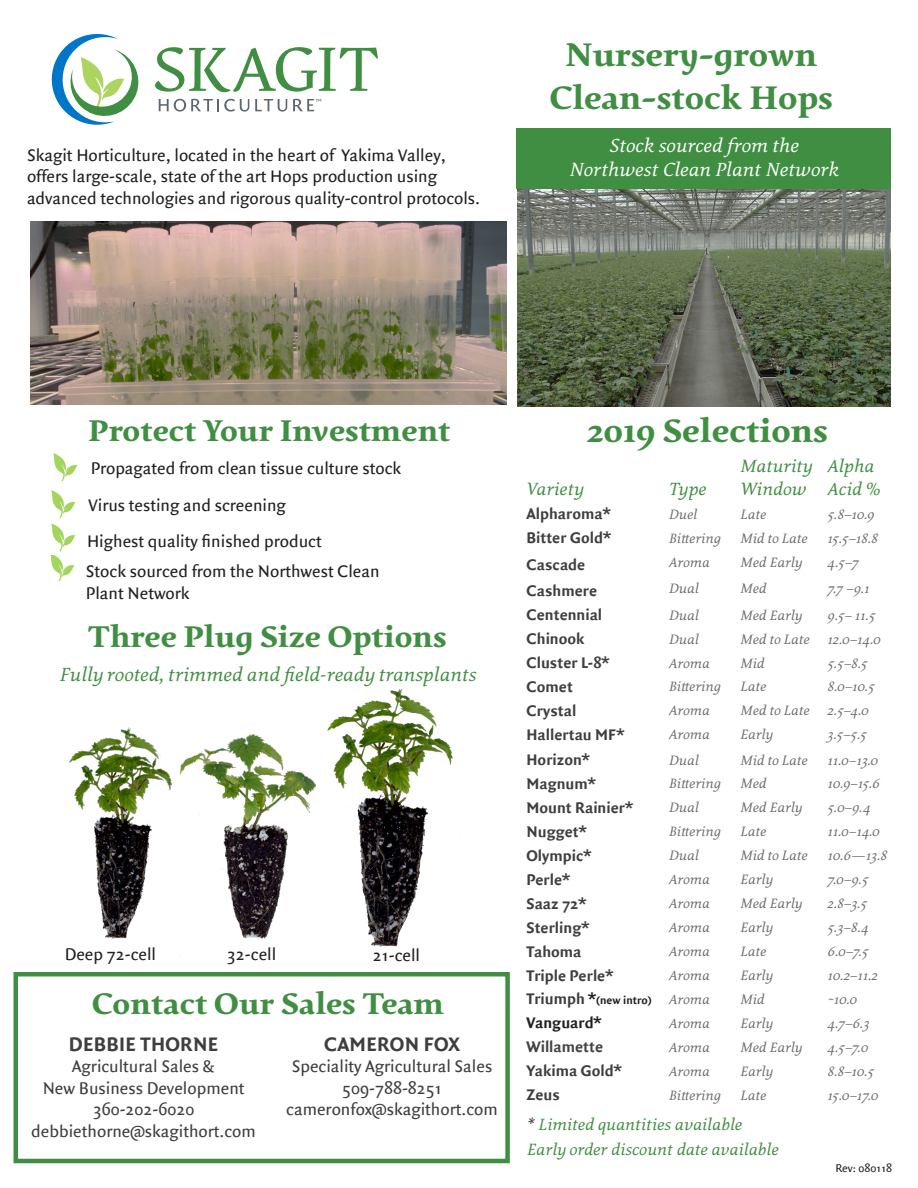
<style>
.page{position:relative;width:918px;height:1188px;background:#fff}
.page>*{position:absolute;margin:0;border:0;box-sizing:border-box;transform-origin:0 0}
.t1{font:700 36px "Pollen";color:#408e42}
.t2{font:700 33px "Pollen";color:#408e42}
.t3{font:italic 21px "Pollen";color:#fff}
.t4{font:italic 21px "Pollen";color:#408e42}
.t5{font:700 21px "Quadraat Sans";letter-spacing:.015em;color:#3e3e3f}
.t6{font:italic 19.5px "Pollen";color:#408e42}
.t7{font:18px/21.6px "Quadraat Sans";color:#231f20}
.t8{font:18px "Quadraat Sans";color:#3e3e3f}
.t9{font:italic 18px "Pollen";color:#408e42}
.t10{font:700 16.5px "Quadraat Sans";color:#3e3e3f}
.t11{font:700 16.5px "Quadraat Sans";color:#414243}
.t12{font:700 16.5px "Quadraat Sans";color:#231f20}
.t13{font:italic 15px "Pollen";color:#6c6d70}
.t14{font:700 12px "Quadraat Sans";color:#231f20}
.t15{font:12px "Quadraat Sans";color:#231f20}
.s1{font-size:16.5px;color:#3e3e3f}
.s2{font-size:16.5px}
.s3{color:#231f20}
</style>
<div class="page">
<img style="left:69px;top:727px;width:103px;height:212px">
<img style="left:179px;top:734px;width:136px;height:222px">
<img style="left:327px;top:689px;width:126px;height:258px">
<svg style="left:51px;top:34px;width:88px;height:91px"></svg>
<svg style="left:159px;top:99px;width:90px;height:13px"></svg>
<svg style="left:255px;top:99px;width:32px;height:13px"></svg>
<svg style="left:293px;top:99px;width:28px;height:12px"></svg>
<svg style="left:155px;top:47px;width:223px;height:45px"></svg>
<img style="left:518px;top:189px;width:373px;height:217px">
<div style="left:517px;top:129px;width:374px;height:60px;background:#408e42"></div>
<img style="left:30px;top:221px;width:477px;height:184px">
<img style="left:53px;top:453px;width:25px;height:28px">
<img style="left:51px;top:490px;width:25px;height:28px">
<img style="left:50px;top:525px;width:26px;height:57px">
<div style="left:14px;top:972px;width:496px;height:191px;border:4px solid #408e42"></div>
<p class="t1" style="left:565px;top:32px;width:254px">Nursery-grown</p>
<p class="t7" style="left:27px;top:144px;width:455px">Skagit Horticulture, located in the heart of Yakima Valley, offers large-scale, state of the art Hops production using advanced technologies and rigorous quality-control protocols.</p>
<p class="t1" style="left:549px;top:75px;width:285px">Clean-stock Hops</p>
<p class="t3" style="left:610px;top:133px;width:191px">Stock sourced from the</p>
<p class="t3" style="left:570px;top:157px;width:272px">Northwest Clean Plant Network</p>
<p class="t2" style="left:88px;top:409px;width:364px">Protect Your Investment</p>
<p class="t1" style="left:587px;top:407px;width:243px">2019 Selections</p>
<p class="t7" style="left:91px;top:458px;width:312px">Propagated from clean tissue culture stock</p>
<p class="t7" style="left:89px;top:495px;width:199px">Virus testing and screening</p>
<p class="t7" style="left:87px;top:531px;width:236px">Highest quality finished product</p>
<p class="t7" style="left:86px;top:561px;width:295px">Stock sourced from the Northwest Clean<br>Plant Network</p>
<p class="t6" style="left:828px;top:455px;width:48px">Alpha</p>
<p class="t6" style="left:828px;top:478px;width:55px">Acid %</p>
<p class="t6" style="left:740px;top:455px;width:74px">Maturity</p>
<p class="t6" style="left:740px;top:478px;width:68px">Window</p>
<p class="t6" style="left:527px;top:478px;width:59px">Variety</p>
<p class="t6" style="left:669px;top:478px;width:39px">Type</p>
<p class="t10" style="left:527px;top:505px;width:86px">Alpharoma*</p>
<p class="t13" style="left:669px;top:505px;width:30px">Duel</p>
<p class="t13" style="left:740px;top:505px;width:28px">Late</p>
<p class="t13" style="left:828px;top:505px;width:48px">5.8–10.9</p>
<p class="t10" style="left:527px;top:529px;width:86px">Bitter Gold*</p>
<p class="t13" style="left:669px;top:529px;width:54px">Bittering</p>
<p class="t13" style="left:740px;top:529px;width:69px">Mid to Late</p>
<p class="t13" style="left:828px;top:529px;width:52px">15.5–18.8</p>
<p class="t10" style="left:527px;top:555px;width:60px">Cascade</p>
<p class="t13" style="left:669px;top:553px;width:42px">Aroma</p>
<p class="t13" style="left:740px;top:553px;width:64px">Med Early</p>
<p class="t13" style="left:828px;top:553px;width:33px">4.5–7</p>
<p class="t10" style="left:527px;top:582px;width:72px">Cashmere</p>
<p class="t13" style="left:669px;top:580px;width:32px">Dual</p>
<p class="t13" style="left:740px;top:580px;width:28px">Med</p>
<p class="t13" style="left:828px;top:580px;width:43px">7.7 –9.1</p>
<p class="t10" style="left:527px;top:606px;width:77px">Centennial</p>
<p class="t13" style="left:669px;top:606px;width:32px">Dual</p>
<p class="t13" style="left:740px;top:606px;width:64px">Med Early</p>
<p class="t13" style="left:828px;top:606px;width:49px">9.5– 11.5</p>
<p class="t10" style="left:527px;top:630px;width:60px">Chinook</p>
<p class="t13" style="left:669px;top:630px;width:32px">Dual</p>
<p class="t13" style="left:740px;top:630px;width:71px">Med to Late</p>
<p class="t13" style="left:828px;top:630px;width:55px">12.0–14.0</p>
<p class="t10" style="left:527px;top:654px;width:84px">Cluster L-8*</p>
<p class="t13" style="left:669px;top:654px;width:42px">Aroma</p>
<p class="t13" style="left:740px;top:654px;width:26px">Mid</p>
<p class="t13" style="left:828px;top:654px;width:41px">5.5–8.5</p>
<p class="t10" style="left:527px;top:677px;width:48px">Comet</p>
<p class="t13" style="left:669px;top:678px;width:54px">Bittering</p>
<p class="t13" style="left:740px;top:678px;width:28px">Late</p>
<p class="t13" style="left:828px;top:678px;width:48px">8.0–10.5</p>
<p class="t10" style="left:527px;top:701px;width:51px">Crystal</p>
<p class="t13" style="left:669px;top:702px;width:42px">Aroma</p>
<p class="t13" style="left:740px;top:702px;width:71px">Med to Late</p>
<p class="t13" style="left:828px;top:702px;width:43px">2.5–4.0</p>
<p class="t10" style="left:527px;top:725px;width:99px">Hallertau MF*</p>
<p class="t13" style="left:669px;top:726px;width:42px">Aroma</p>
<p class="t13" style="left:740px;top:726px;width:35px">Early</p>
<p class="t13" style="left:828px;top:726px;width:41px">3.5–5.5</p>
<p class="t10" style="left:527px;top:751px;width:65px">Horizon*</p>
<p class="t13" style="left:669px;top:751px;width:32px">Dual</p>
<p class="t13" style="left:740px;top:751px;width:69px">Mid to Late</p>
<p class="t13" style="left:828px;top:751px;width:52px">11.0–13.0</p>
<p class="t10" style="left:527px;top:774px;width:71px">Magnum*</p>
<p class="t13" style="left:669px;top:775px;width:54px">Bittering</p>
<p class="t13" style="left:740px;top:775px;width:28px">Med</p>
<p class="t13" style="left:828px;top:775px;width:54px">10.9–15.6</p>
<p class="t10" style="left:527px;top:798px;width:108px">Mount Rainier*</p>
<p class="t13" style="left:669px;top:799px;width:32px">Dual</p>
<p class="t13" style="left:740px;top:799px;width:64px">Med Early</p>
<p class="t13" style="left:828px;top:799px;width:44px">5.0–9.4</p>
<p class="t10" style="left:527px;top:822px;width:62px">Nugget*</p>
<p class="t13" style="left:669px;top:823px;width:54px">Bittering</p>
<p class="t13" style="left:740px;top:823px;width:28px">Late</p>
<p class="t13" style="left:828px;top:823px;width:54px">11.0–14.0</p>
<p class="t10" style="left:527px;top:846px;width:66px">Olympic*</p>
<p class="t13" style="left:669px;top:847px;width:32px">Dual</p>
<p class="t13" style="left:740px;top:847px;width:69px">Mid to Late</p>
<p class="t13" style="left:828px;top:847px;width:61px">10.6—13.8</p>
<p class="t10" style="left:527px;top:870px;width:45px">Perle*</p>
<p class="t13" style="left:669px;top:871px;width:42px">Aroma</p>
<p class="t13" style="left:740px;top:871px;width:35px">Early</p>
<p class="t13" style="left:828px;top:871px;width:42px">7.0–9.5</p>
<p class="t10" style="left:527px;top:894px;width:61px">Saaz 72*</p>
<p class="t13" style="left:669px;top:895px;width:42px">Aroma</p>
<p class="t13" style="left:740px;top:895px;width:64px">Med Early</p>
<p class="t13" style="left:828px;top:895px;width:41px">2.8–3.5</p>
<p class="t10" style="left:527px;top:918px;width:64px">Sterling*</p>
<p class="t13" style="left:669px;top:919px;width:42px">Aroma</p>
<p class="t13" style="left:740px;top:919px;width:35px">Early</p>
<p class="t13" style="left:828px;top:919px;width:43px">5.3–8.4</p>
<p class="t10" style="left:527px;top:942px;width:56px">Tahoma</p>
<p class="t13" style="left:669px;top:943px;width:42px">Aroma</p>
<p class="t13" style="left:740px;top:943px;width:28px">Late</p>
<p class="t13" style="left:828px;top:943px;width:42px">6.0–7.5</p>
<p class="t10" style="left:527px;top:966px;width:88px">Triple Perle*</p>
<p class="t13" style="left:669px;top:966px;width:42px">Aroma</p>
<p class="t13" style="left:740px;top:966px;width:35px">Early</p>
<p class="t13" style="left:828px;top:966px;width:52px">10.2–11.2</p>
<p class="t14" style="left:527px;top:994px;width:127px"><span class="s1">Triumph</span> <span class="s2">*</span>(new intro)</p>
<p class="t13" style="left:669px;top:990px;width:42px">Aroma</p>
<p class="t13" style="left:740px;top:990px;width:26px">Mid</p>
<p class="t13" style="left:828px;top:990px;width:31px">~10.0</p>
<p class="t12" style="left:527px;top:1014px;width:77px">Vanguard*</p>
<p class="t13" style="left:669px;top:1014px;width:42px">Aroma</p>
<p class="t13" style="left:740px;top:1014px;width:35px">Early</p>
<p class="t13" style="left:828px;top:1014px;width:43px">4.7–6.3</p>
<p class="t11" style="left:527px;top:1038px;width:78px">Willamette</p>
<p class="t13" style="left:669px;top:1038px;width:42px">Aroma</p>
<p class="t13" style="left:740px;top:1038px;width:64px">Med Early</p>
<p class="t13" style="left:828px;top:1038px;width:42px">4.5–7.0</p>
<p class="t10" style="left:527px;top:1062px;width:97px">Yakima Gold*</p>
<p class="t13" style="left:669px;top:1062px;width:42px">Aroma</p>
<p class="t13" style="left:740px;top:1062px;width:35px">Early</p>
<p class="t13" style="left:828px;top:1062px;width:48px">8.8–10.5</p>
<p class="t10" style="left:527px;top:1086px;width:35px">Zeus</p>
<p class="t13" style="left:669px;top:1086px;width:54px">Bittering</p>
<p class="t13" style="left:740px;top:1086px;width:28px">Late</p>
<p class="t13" style="left:828px;top:1086px;width:53px">15.0–17.0</p>
<p class="t9" style="left:527px;top:1114px;width:217px"><span class="s3">*</span> Limited quantities available</p>
<p class="t9" style="left:527px;top:1139px;width:254px">Early order discount date available</p>
<p class="t2" style="left:88px;top:615px;width:360px">Three Plug Size Options</p>
<p class="t4" style="left:60px;top:662px;width:419px">Fully rooted, trimmed and field-ready transplants</p>
<p class="t7" style="left:65px;top:944px;width:93px">Deep 72-cell</p>
<p class="t7" style="left:227px;top:944px;width:51px">32-cell</p>
<p class="t7" style="left:373px;top:945px;width:49px">21-cell</p>
<p class="t2" style="left:92px;top:983px;width:354px">Contact Our Sales Team</p>
<p class="t5" style="left:69px;top:1032px;width:151px">DEBBIE THORNE</p>
<p class="t8" style="left:72px;top:1056px;width:144px">Agricultural Sales &amp;</p>
<p class="t8" style="left:43px;top:1078px;width:203px">New Business Development</p>
<p class="t8" style="left:93px;top:1099px;width:103px">360-202-6020</p>
<p class="t8" style="left:31px;top:1121px;width:226px">debbiethorne@skagithort.com</p>
<p class="t5" style="left:324px;top:1032px;width:137px">CAMERON FOX</p>
<p class="t8" style="left:292px;top:1056px;width:202px">Speciality Agricultural Sales</p>
<p class="t8" style="left:342px;top:1078px;width:101px">509-788-8251</p>
<p class="t8" style="left:286px;top:1099px;width:213px">cameronfox@skagithort.com</p>
<p class="t15" style="left:835px;top:1161px;width:58px">Rev: 080118</p>
</div>
